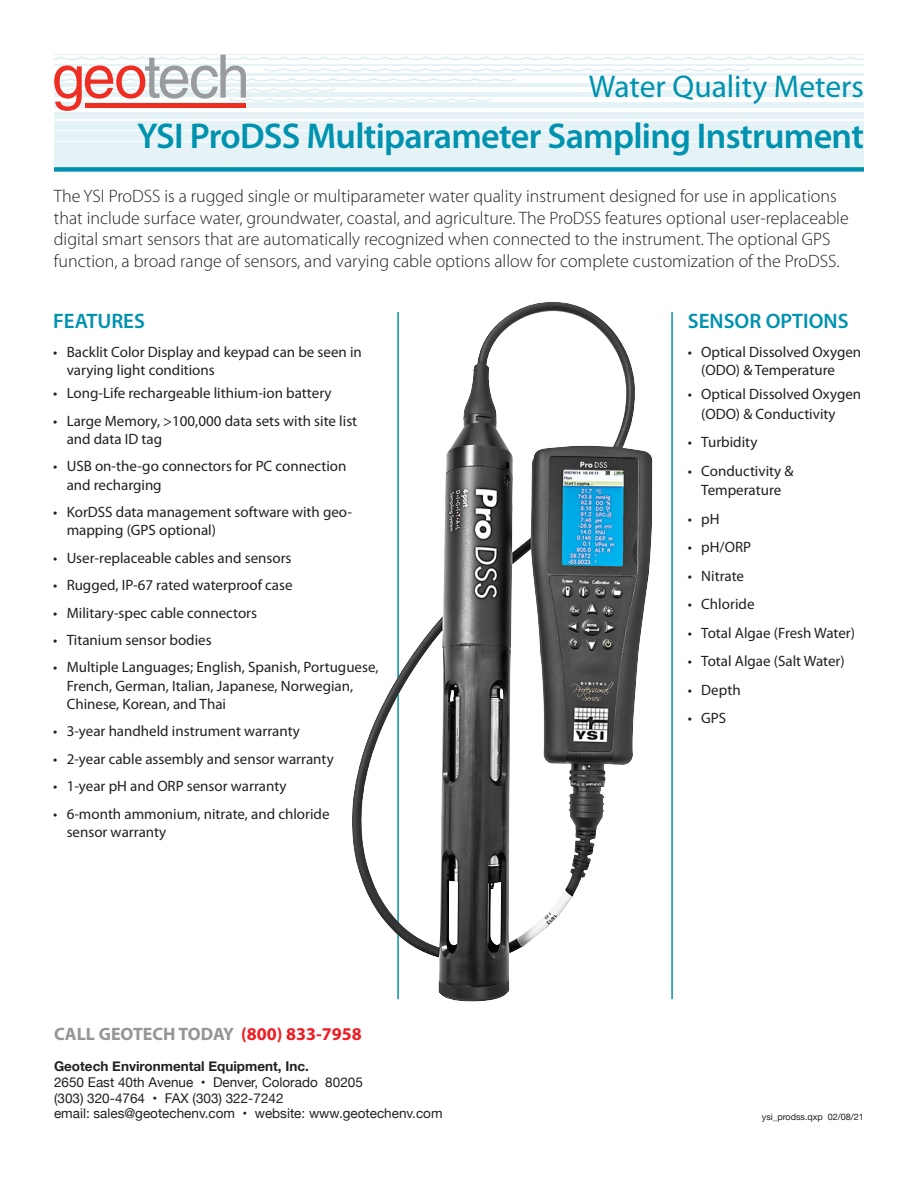
<style>
.page{position:relative;width:918px;height:1188px;background:#fff}
.page>*{position:absolute;margin:0;border:0;box-sizing:border-box;transform-origin:0 0}
.t1{font:600 36px "Myriad Pro";letter-spacing:-.02em;color:#0092ae}
.t2{font:31.5px "Myriad Pro";color:#0092ae}
.t3{font:600 21px "Myriad Pro";color:#0092ae}
.t4{font:300 18px/21.6px "Myriad Pro";color:#231f20}
.t5{font:700 18px "Myriad Pro";color:#939598}
.t6{font:15px/18.3px "Myriad Pro";color:#231f20}
.t7{font:13.5px "Helvetica Neue";color:#231f20}
.t8{font:700 13.5px "Helvetica Neue";color:#231f20}
.t9{font:9px "Helvetica Neue";color:#231f20}
.s1{color:#ee1d23}
</style>
<div class="page">
<hr style="left:671px;top:312px;width:2px;height:687px;background:#0092ae">
<svg style="left:54px;top:154px;width:810px;height:1px"></svg>
<hr style="left:54px;top:54px;width:810px;height:1px;background:#e5f3f6">
<div style="left:54px;top:112px;width:810px;height:7px;background:#e5f3f6"></div>
<div style="left:54px;top:121px;width:810px;height:9px;background:#e5f3f6"></div>
<div style="left:54px;top:131px;width:810px;height:10px;background:#e5f3f6"></div>
<div style="left:54px;top:142px;width:810px;height:12px;background:#e5f3f6"></div>
<div style="left:54px;top:155px;width:810px;height:12px;background:#e5f3f6"></div>
<svg style="left:54px;top:55px;width:810px;height:56px"></svg>
<div style="left:85px;top:103px;width:161px;height:5px;background:#ee2e22"></div>
<div style="left:54px;top:167px;width:810px;height:5px;background:#0092ae"></div>
<img style="left:352px;top:302px;width:301px;height:700px">
<p class="t2" style="left:589px;top:74px;width:277px">Water Quality Meters</p>
<p class="t1" style="left:137px;top:122px;width:729px">YSI ProDSS Multiparameter Sampling Instrument</p>
<p class="t4" style="left:54px;top:187px;width:797px">The YSI ProDSS is a rugged single or multiparameter water quality instrument designed for use in applications that include surface water, groundwater, coastal, and agriculture. The ProDSS features optional user-replaceable digital smart sensors that are automatically recognized when connected to the instrument. The optional GPS function, a broad range of sensors, and varying cable options allow for complete customization of the ProDSS.</p>
<p class="t3" style="left:53px;top:313px;width:93px">FEATURES</p>
<p class="t6" style="left:67px;top:345px;width:297px;text-indent:-14px">• Backlit Color Display and keypad can be seen in varying light conditions</p>
<p class="t6" style="left:53px;top:385px;width:280px">• Long-Life rechargeable lithium-ion battery</p>
<p class="t6" style="left:67px;top:413px;width:292px;text-indent:-14px">• Large Memory, &gt;100,000 data sets with site list and data ID tag</p>
<p class="t6" style="left:67px;top:458px;width:281px;text-indent:-14px">• USB on-the-go connectors for PC connection and recharging</p>
<p class="t6" style="left:67px;top:504px;width:287px;text-indent:-14px">• KorDSS data management software with geo&shy;mapping (GPS optional)</p>
<p class="t6" style="left:53px;top:550px;width:240px">• User-replaceable cables and sensors</p>
<p class="t6" style="left:53px;top:577px;width:241px">• Rugged, IP-67 rated waterproof case</p>
<p class="t6" style="left:53px;top:605px;width:205px">• Military-spec cable connectors</p>
<p class="t6" style="left:53px;top:632px;width:160px">• Titanium sensor bodies</p>
<p class="t6" style="left:67px;top:659px;width:313px;text-indent:-14px">• Multiple Languages; English, Spanish, Portuguese,<br>French, German, Italian, Japanese, Norwegian,<br>Chinese, Korean, and Thai</p>
<p class="t6" style="left:53px;top:724px;width:248px">• 3-year handheld instrument warranty</p>
<p class="t6" style="left:53px;top:751px;width:282px">• 2-year cable assembly and sensor warranty</p>
<p class="t6" style="left:53px;top:778px;width:235px">• 1-year pH and ORP sensor warranty</p>
<p class="t6" style="left:67px;top:806px;width:264px;text-indent:-14px">• 6-month ammonium, nitrate, and chloride sensor warranty</p>
<p class="t5" style="left:54px;top:1027px;width:309px">CALL GEOTECH TODAY <span class="s1">(800) 833-7958</span></p>
<p class="t8" style="left:54px;top:1058px;width:256px">Geotech Environmental Equipment, Inc.</p>
<p class="t7" style="left:54px;top:1074px;width:310px">2650 East 40th Avenue • Denver, Colorado 80205</p>
<p class="t7" style="left:54px;top:1090px;width:231px">(303) 320-4764 • FAX (303) 322-7242</p>
<p class="t7" style="left:54px;top:1105px;width:390px">email: sales@geotechenv.com • website: www.geotechenv.com</p>
<p class="t3" style="left:688px;top:313px;width:162px">SENSOR OPTIONS</p>
<p class="t6" style="left:701px;top:345px;width:161px;text-indent:-14px">• Optical Dissolved Oxygen (ODO) &amp; Temperature</p>
<p class="t6" style="left:701px;top:386px;width:161px;line-height:19.5px;text-indent:-14px">• Optical Dissolved Oxygen (ODO) &amp; Conductivity</p>
<p class="t6" style="left:688px;top:434px;width:71px">• Turbidity</p>
<p class="t6" style="left:688px;top:462px;width:107px;line-height:19.5px;text-align:center">• Conductivity &amp;<br>Temperature</p>
<p class="t6" style="left:688px;top:511px;width:33px">• pH</p>
<p class="t6" style="left:688px;top:539px;width:65px">• pH/ORP</p>
<p class="t6" style="left:688px;top:568px;width:58px">• Nitrate</p>
<p class="t6" style="left:688px;top:596px;width:68px">• Chloride</p>
<p class="t6" style="left:688px;top:625px;width:169px">• Total Algae (Fresh Water)</p>
<p class="t6" style="left:688px;top:653px;width:159px">• Total Algae (Salt Water)</p>
<p class="t6" style="left:688px;top:682px;width:54px">• Depth</p>
<p class="t6" style="left:688px;top:710px;width:40px">• GPS</p>
<p class="t9" style="left:762px;top:1112px;width:104px">ysi_prodss.qxp 02/08/21</p>
</div>
